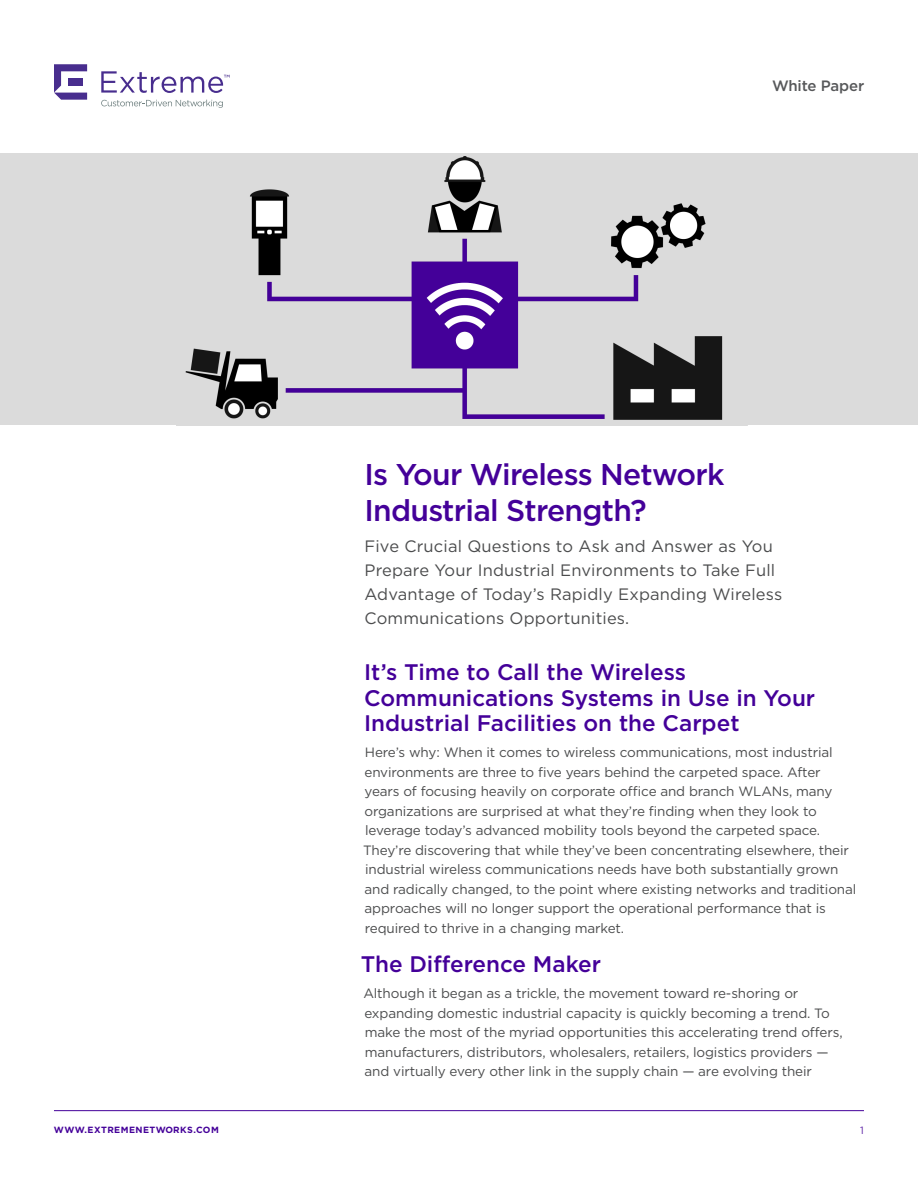
<style>
.page{position:relative;width:918px;height:1188px;background:#fff}
.page>*{position:absolute;margin:0;border:0;box-sizing:border-box;transform-origin:0 0}
.t1{font:500 30px/36px "Gotham";letter-spacing:-.025em;color:#409}
.t2{font:500 22.5px/25.5px "Gotham";color:#409}
.Introduction_Body{font:16.5px/24px "Gotham";letter-spacing:.01em;color:#4b4c4d}
.t3{font:500 15px "Gotham";letter-spacing:-.01em;color:#57585a}
.Body{font:13.5px/19.5px "Gotham";letter-spacing:-.01em;color:#4b4c4d}
.t4{font:10.5px "Gotham";color:#6026a8}
.t5{font:700 9px "Gotham";letter-spacing:.05em;color:#409}
</style>
<div class="page">
<hr style="left:54px;top:1110px;width:810px;height:1px;background:#409">
<svg style="left:101px;top:100px;width:122px;height:8px"></svg>
<svg style="left:54px;top:64px;width:33px;height:36px"></svg>
<svg style="left:101px;top:71px;width:129px;height:22px"></svg>
<div style="left:0;top:154px;width:918px;height:271px;background:#dbdbdb"></div>
<img style="left:185px;top:156px;width:538px;height:264px">
<p class="t3" style="left:772px;top:76px;width:94px">White Paper</p>
<h1 class="t1" style="left:364px;top:456px;width:362px">Is Your Wireless Network<br>Industrial Strength?</h1>
<p class="Introduction_Body" style="left:364px;top:534px;width:419px">Five Crucial Questions to Ask and Answer as You Prepare Your Industrial Environments to Take Full Advantage of Today’s Rapidly Expanding Wireless Communications Opportunities.</p>
<h2 class="t2" style="left:364px;top:659px;width:453px">It’s Time to Call the Wireless<br>Communications Systems in Use in Your<br>Industrial Facilities on the Carpet</h2>
<p class="Body" style="left:363px;top:742px;width:495px">Here’s why: When it comes to wireless communications, most industrial environments are three to five years behind the carpeted space. After years of focusing heavily on corporate office and branch WLANs, many organizations are surprised at what they’re finding when they look to leverage today’s advanced mobility tools beyond the carpeted space.<br>They’re discovering that while they’ve been concentrating elsewhere, their industrial wireless communications needs have both substantially grown and radically changed, to the point where existing networks and traditional approaches will no longer support the operational performance that is required to thrive in a changing market.</p>
<h2 class="t2" style="left:361px;top:951px;width:242px">The Difference Maker</h2>
<p class="Body" style="left:363px;top:983px;width:481px">Although it began as a trickle, the movement toward re-shoring or expanding domestic industrial capacity is quickly becoming a trend. To make the most of the myriad opportunities this accelerating trend offers, manufacturers, distributors, wholesalers, retailers, logistics providers — and virtually every other link in the supply chain — are evolving their</p>
<p class="t5" style="left:54px;top:1124px;width:166px">WWW.EXTREMENETWORKS.COM</p>
<p class="t4" style="left:860px;top:1124px;width:5px">1</p>
</div>
